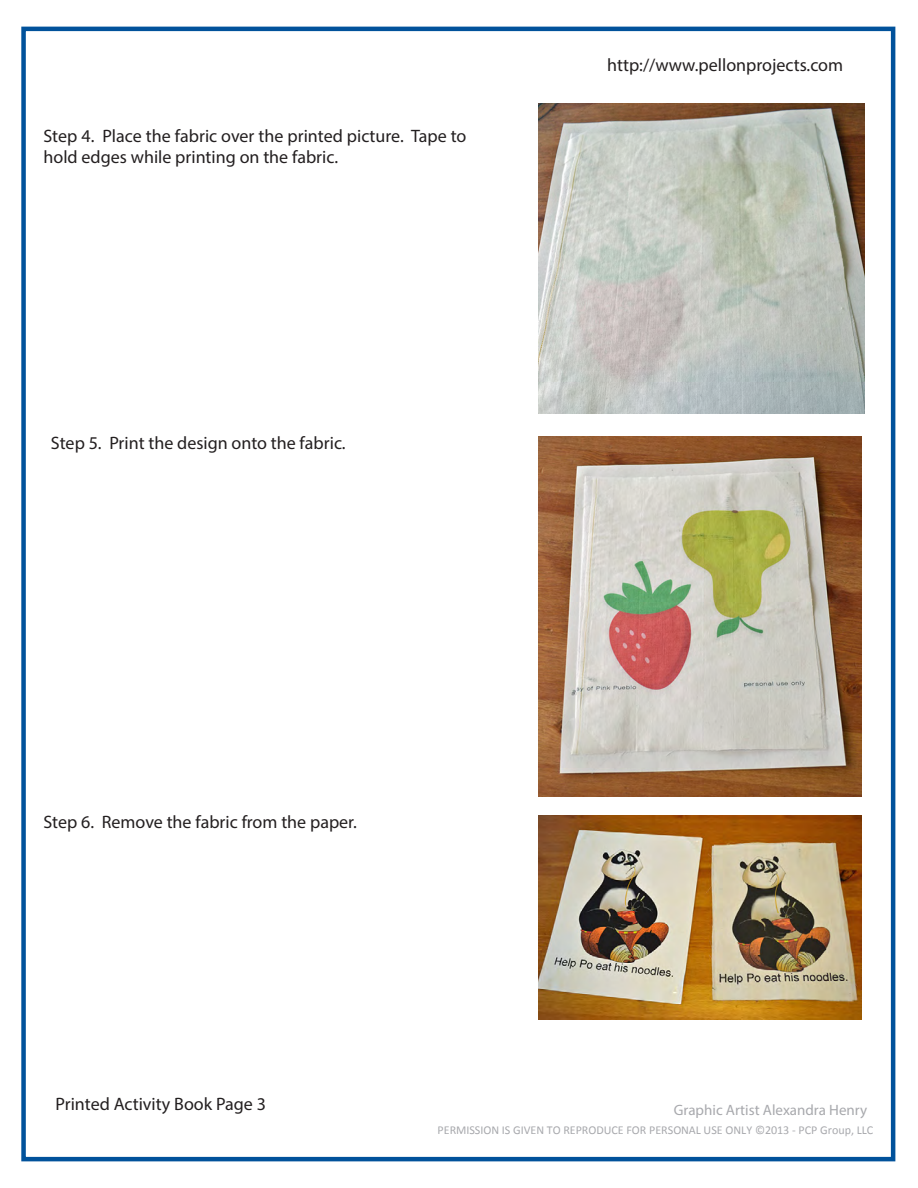
<style>
.page{position:relative;width:918px;height:1188px;background:#fff}
.page>*{position:absolute;margin:0;border:0;box-sizing:border-box;transform-origin:0 0}
.t1{font:18px/21.6px "Myriad Pro";color:#231f20}
.t2{font:15px "Myriad Pro";color:#a8a9ad}
.t3{font:12px "Calibri";color:#a8a9ad}
</style>
<div class="page">
<div style="left:21px;top:27px;width:874px;height:1134px;border:4px solid #01529b"></div>
<img style="left:539px;top:104px;width:326px;height:310px">
<img style="left:539px;top:437px;width:322px;height:360px">
<img style="left:538px;top:815px;width:323px;height:204px">
<p class="t1" style="left:43px;top:125px;width:425px">Step 4. Place the fabric over the printed picture. Tape to hold edges while printing on the fabric.</p>
<p class="t1" style="left:51px;top:432px;width:296px">Step 5. Print the design onto the fabric.</p>
<p class="t1" style="left:607px;top:54px;width:237px">http://www.pellonprojects.com</p>
<p class="t1" style="left:43px;top:811px;width:315px">Step 6. Remove the fabric from the paper.</p>
<p class="t1" style="left:55px;top:1093px;width:212px">Printed Activity Book Page 3</p>
<p class="t2" style="left:674px;top:1100px;width:195px">Graphic Artist Alexandra Henry</p>
<p class="t3" style="left:437px;top:1123px;width:437px">PERMISSION IS GIVEN TO REPRODUCE FOR PERSONAL USE ONLY ©2013 - PCP Group, LLC</p>
</div>
